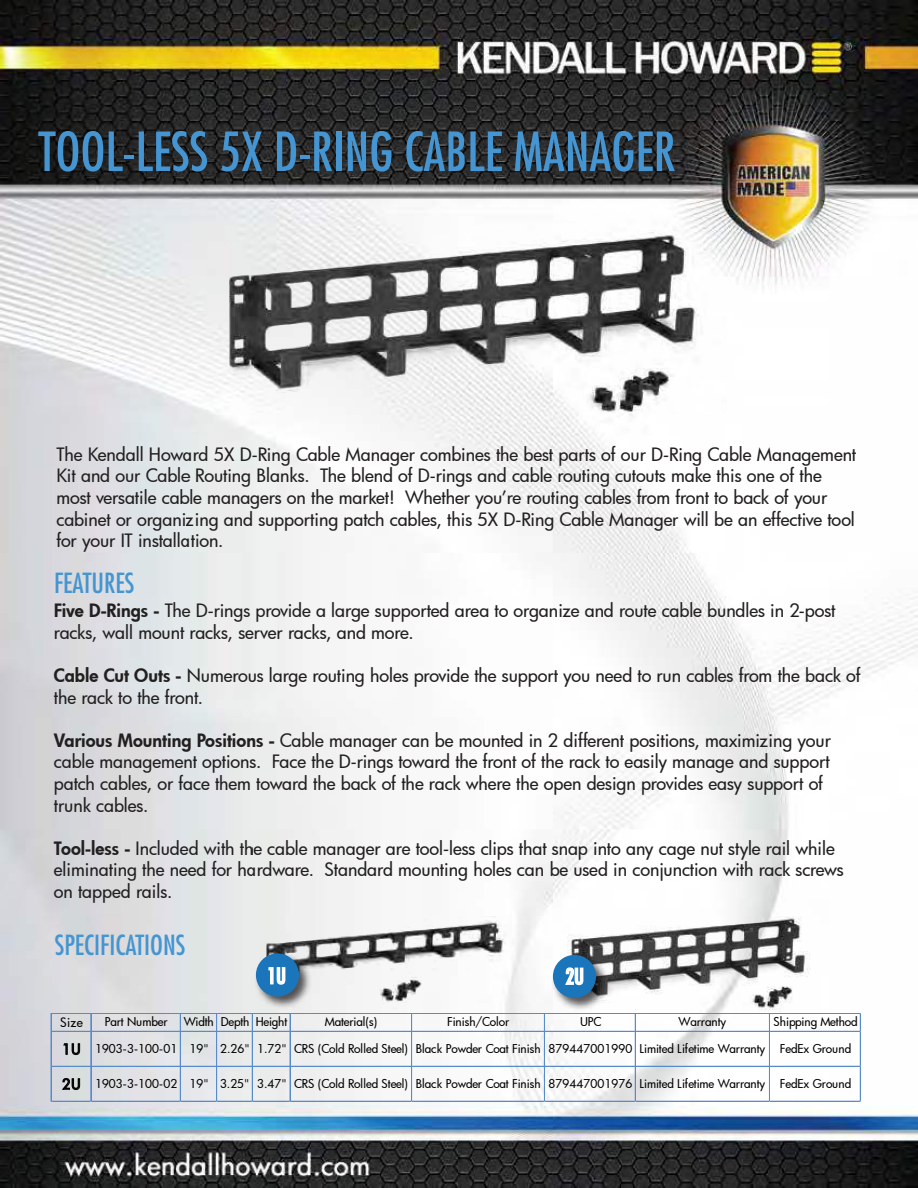
<style>
.page{position:relative;width:918px;height:1188px;background:#fff}
.page>*{position:absolute;margin:0;border:0;box-sizing:border-box;transform-origin:0 0}
.t1{font:condensed 52.5px "Futura Std";color:#4495d1}
.t2{font:condensed 27px "Futura Std";color:#4495d1}
.t3{font:condensed 21px "Futura Std";color:#fff}
.t4{font:500 18px/21.6px "Futura";letter-spacing:-.005em;color:#221f20}
.t5{font:500 12.6px "Futura";color:#010101}
.t6{font:500 11.85px "Futura";letter-spacing:-.005em;color:#010101}
.s1{font-weight:800}
.s2{font-size:13.95px}
</style>
<div class="page">
<img style="left:0;top:0;width:918px;height:1188px">
<img style="left:186px;top:213px;width:540px;height:223px">
<img style="left:551px;top:908px;width:270px;height:111px">
<img style="left:253px;top:916px;width:270px;height:94px">
<img style="left:252px;top:949px;width:62px;height:63px">
<div style="left:256px;top:953px;width:43px;height:44px;background:#1b75bb;border-radius:50%"></div>
<img style="left:549px;top:951px;width:62px;height:62px">
<div style="left:553px;top:955px;width:43px;height:43px;background:#1b75bb;border-radius:50%"></div>
<svg style="left:565px;top:967px;width:19px;height:19px"></svg>
<svg style="left:268px;top:967px;width:18px;height:18px"></svg>
<svg style="left:63px;top:1043px;width:18px;height:12px"></svg>
<svg style="left:61px;top:1078px;width:20px;height:13px"></svg>
<hr style="left:52px;top:1013px;width:809px;height:1px;background:#578cc9">
<hr style="left:52px;top:1031px;width:809px;height:1px;background:#578cc9">
<hr style="left:52px;top:1066px;width:809px;height:1px;background:#578cc9">
<hr style="left:51px;top:1013px;width:1px;height:89px;background:#578cc9">
<hr style="left:91px;top:1014px;width:1px;height:88px;background:#578cc9">
<hr style="left:180px;top:1014px;width:1px;height:88px;background:#578cc9">
<hr style="left:216px;top:1014px;width:1px;height:88px;background:#578cc9">
<hr style="left:217px;top:1014px;width:1px;height:88px;background:#578cc9">
<hr style="left:252px;top:1014px;width:1px;height:88px;background:#578cc9">
<hr style="left:290px;top:1014px;width:1px;height:88px;background:#578cc9">
<hr style="left:411px;top:1014px;width:1px;height:88px;background:#578cc9">
<hr style="left:412px;top:1014px;width:1px;height:88px;background:#578cc9">
<hr style="left:544px;top:1014px;width:1px;height:88px;background:#578cc9">
<hr style="left:635px;top:1014px;width:1px;height:88px;background:#578cc9">
<hr style="left:769px;top:1014px;width:1px;height:88px;background:#578cc9">
<hr style="left:52px;top:1101px;width:809px;height:1px;background:#578cc9">
<hr style="left:860px;top:1014px;width:1px;height:88px;background:#578cc9">
<h1 class="t1" style="left:38px;top:122px;width:638px">TOOL-LESS 5X D-RING CABLE MANAGER</h1>
<p class="t4" style="left:56px;top:445px;width:801px">The Kendall Howard 5X D-Ring Cable Manager combines the best parts of our D-Ring Cable Management Kit and our Cable Routing Blanks. The blend of D-rings and cable routing cutouts make this one of the most versatile cable managers on the market! Whether youíre routing cables from front to back of your cabinet or organizing and supporting patch cables, this 5X D-Ring Cable Manager will be an effective tool for your IT installation.</p>
<h2 class="t2" style="left:54px;top:568px;width:82px">FEATURES</h2>
<p class="t4" style="left:54px;top:601px;width:783px"><span class="s1">Five D-Rings -</span> The D-rings provide a large supported area to organize and route cable bundles in 2-post racks, wall mount racks, server racks, and more.</p>
<p class="t4" style="left:54px;top:666px;width:808px"><span class="s1">Cable Cut Outs -</span> Numerous large routing holes provide the support you need to run cables from the back of the rack to the front.</p>
<p class="t4" style="left:54px;top:731px;width:779px"><span class="s1">Various Mounting Positions -</span> Cable manager can be mounted in 2 different positions, maximizing your cable management options. Face the D-rings toward the front of the rack to easily manage and support patch cables, or face them toward the back of the rack where the open design provides easy support of trunk cables.</p>
<p class="t4" style="left:54px;top:839px;width:791px"><span class="s1">Tool-less -</span> Included with the cable manager are tool-less clips that snap into any cage nut style rail while eliminating the need for hardware. Standard mounting holes can be used in conjunction with rack screws on tapped rails.</p>
<h2 class="t2" style="left:55px;top:930px;width:132px">SPECIFICATIONS</h2>
<p class="t3" style="left:267px;top:964px;width:20px">1U</p>
<p class="t3" style="left:566px;top:965px;width:20px">2U</p>
<p class="t5" style="left:60px;top:1017px;width:24px">Size</p>
<p class="t6" style="left:105px;top:1016px;width:64px">Part Number</p>
<p class="t6" style="left:184px;top:1016px;width:105px">Width Depth Height</p>
<p class="t6" style="left:325px;top:1016px;width:54px">Material(s)</p>
<p class="t6" style="left:447px;top:1016px;width:64px">Finish/Color</p>
<p class="t6" style="left:580px;top:1016px;width:23px">UPC</p>
<p class="t6" style="left:679px;top:1016px;width:49px">Warranty</p>
<p class="t6" style="left:774px;top:1016px;width:86px">Shipping Method</p>
<p class="t6" style="left:62px;top:1043px;width:791px"><span class="s2">1U</span> 1903-3-100-01 19" 2.26" 1.72" CRS (Cold Rolled Steel) Black Powder Coat Finish 879447001990 Limited Lifetime Warranty FedEx Ground</p>
<p class="t6" style="left:62px;top:1078px;width:791px"><span class="s2">2U</span> 1903-3-100-02 19" 3.25" 3.47" CRS (Cold Rolled Steel) Black Powder Coat Finish 879447001976 Limited Lifetime Warranty FedEx Ground</p>
</div>
